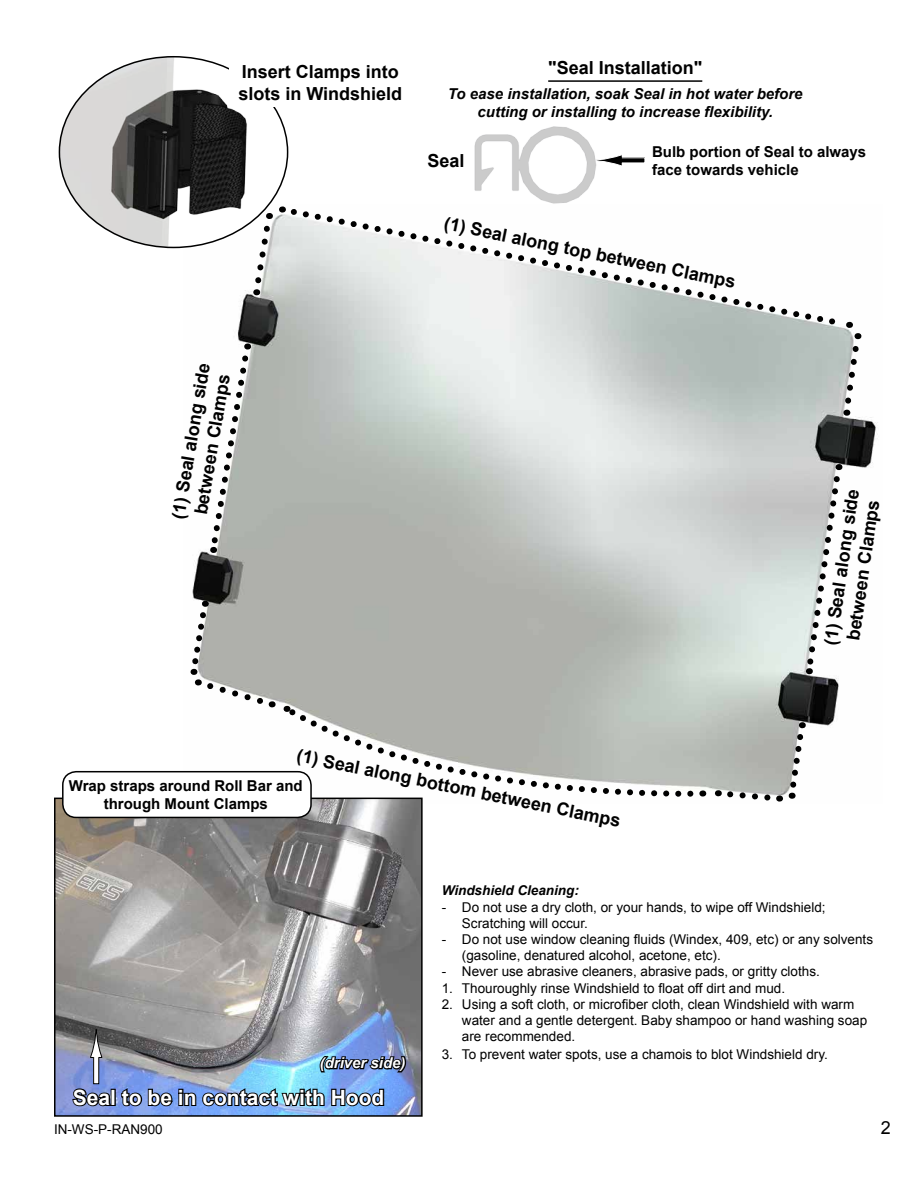
<style>
.page{position:relative;width:918px;height:1188px;background:#fff}
.page>*{position:absolute;margin:0;border:0;box-sizing:border-box;transform-origin:0 0}
.t1{font:700 21px "Arial";color:#fff}
.t2{font:700 18px/21.6px "Arial";color:#000;text-align:center}
.t3{font:18px "Arial";color:#000}
.t4{font:700 15px/18px "Arial";color:#000}
.t5{font:italic 700 15px/18px "Arial";color:#000;text-align:center}
.t6{font:italic 700 15px "Arial";color:#fff}
.t7{font:13.5px/16.2px "Arial";color:#000}
.t8{font:italic 700 13.5px "Arial";color:#000}
</style>
<div class="page">
<img style="left:185px;top:247px;width:693px;height:555px">
<svg style="left:786px;top:722px;width:21px;height:77px"></svg>
<svg style="left:250px;top:247px;width:24px;height:48px"></svg>
<svg style="left:287px;top:209px;width:563px;height:122px"></svg>
<svg style="left:841px;top:322px;width:21px;height:94px"></svg>
<svg style="left:718px;top:788px;width:62px;height:14px"></svg>
<svg style="left:442px;top:210px;width:295px;height:87px"></svg>
<svg style="left:803px;top:463px;width:75px;height:211px"></svg>
<svg style="left:185px;top:343px;width:67px;height:210px"></svg>
<hr style="left:548px;top:80px;width:154px;height:2px;background:#000">
<img style="left:59px;top:57px;width:229px;height:190px">
<div style="left:230px;top:59px;width:181px;height:47px;background:#fff"></div>
<div style="left:622px;top:158px;width:23px;height:5px;background:#000"></div>
<svg style="left:598px;top:154px;width:25px;height:12px"></svg>
<img style="left:474px;top:126px;width:124px;height:78px">
<img style="left:57px;top:801px;width:363px;height:313px">
<div style="left:54px;top:798px;width:369px;height:319px;border:2px solid #000"></div>
<svg style="left:71px;top:1086px;width:42px;height:22px"></svg>
<div style="left:111px;top:1089px;width:5px;height:17px;border:2px solid #000"></div>
<img style="left:120px;top:1055px;width:288px;height:55px">
<div style="left:94px;top:1057px;width:5px;height:27px;background:#fff"></div>
<div style="left:93px;top:1057px;width:6px;height:27px;border:1px solid #000"></div>
<svg style="left:90px;top:1030px;width:13px;height:28px"></svg>
<svg style="left:66px;top:601px;width:630px;height:234px"></svg>
<div style="left:62px;top:771px;width:250px;height:47px;border:2px solid #000;border-radius:14px"></div>
<h2 class="t2" style="left:238px;top:62px;width:165px;text-align:left">Insert Clamps into slots in Windshield</h2>
<h2 class="t2" style="left:548px;top:57px;width:156px">"Seal Installation"</h2>
<p class="t5" style="left:448px;top:85px;width:356px">To ease installation, soak Seal in hot water before cutting or installing to increase flexibility.</p>
<h2 class="t2" style="left:428px;top:150px;width:39px">Seal</h2>
<p class="t4" style="left:652px;top:143px;width:216px">Bulb portion of Seal to always face towards vehicle</p>
<h2 class="t2" style="left:446px;top:214px;width:299px;rotate:11deg">(1) Seal along top between Clamps</h2>
<h2 class="t2" style="left:167px;top:517px;width:160px;rotate:-80deg">(1) Seal along side between Clamps</h2>
<h2 class="t2" style="left:821px;top:644px;width:160px;rotate:-82deg">(1) Seal along side between Clamps</h2>
<h2 class="t2" style="left:299px;top:746px;width:332px;rotate:11deg">(1) Seal along bottom between Clamps</h2>
<p class="t4" style="left:69px;top:777px;width:235px;text-align:center">Wrap straps around Roll Bar and through Mount Clamps</p>
<p class="t6" style="left:320px;top:1053px;width:87px">(driver side)</p>
<h1 class="t1" style="left:73px;top:1084px;width:313px">Seal to be in contact with Hood</h1>
<p class="t8" style="left:442px;top:882px;width:139px">Windshield Cleaning:</p>
<p class="t7" style="left:462px;top:899px;width:365px;text-indent:-20px">- Do not use a dry cloth, or your hands, to wipe off Windshield;<br>Scratching will occur.</p>
<p class="t7" style="left:462px;top:931px;width:413px;text-indent:-20px">- Do not use window cleaning fluids (Windex, 409, etc) or any solvents (gasoline, denatured alcohol, acetone, etc).</p>
<p class="t7" style="left:442px;top:964px;width:380px">- Never use abrasive cleaners, abrasive pads, or gritty cloths.</p>
<p class="t7" style="left:442px;top:980px;width:345px">1. Thouroughly rinse Windshield to float off dirt and mud.</p>
<p class="t7" style="left:462px;top:996px;width:407px;text-indent:-20px">2. Using a soft cloth, or microfiber cloth, clean Windshield with warm water and a gentle detergent. Baby shampoo or hand washing soap are recommended.</p>
<p class="t7" style="left:442px;top:1047px;width:388px">3. To prevent water spots, use a chamois to blot Windshield dry.</p>
<p class="t7" style="left:54px;top:1121px;width:110px">IN-WS-P-RAN900</p>
<h2 class="t3" style="left:881px;top:1116px;width:12px">2</h2>
</div>
